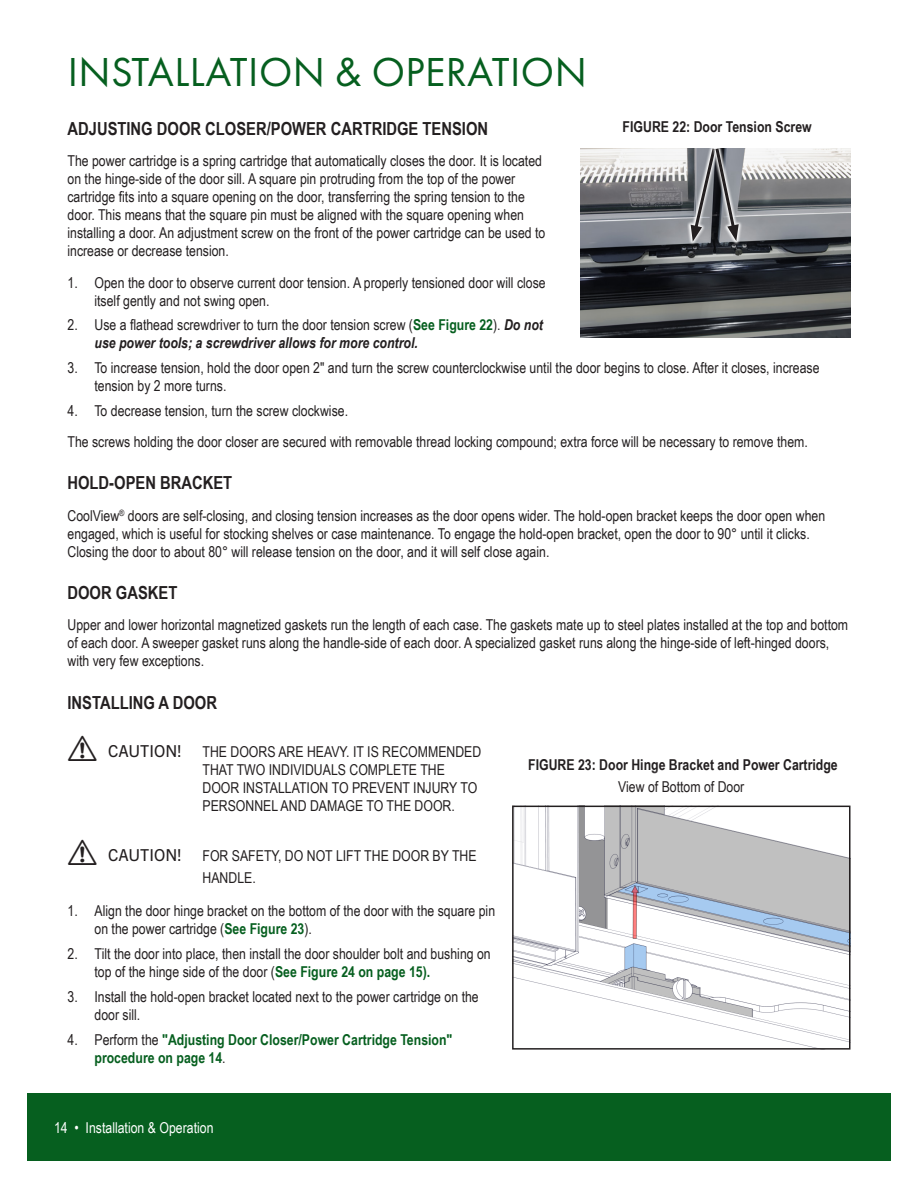
<style>
.page{position:relative;width:918px;height:1188px;background:#fff}
.page>*{position:absolute;margin:0;border:0;box-sizing:border-box;transform-origin:0 0}
.t1{font:42px "Futura PT";color:#065f1f}
.Page_Subsection_Title{font:700 18px "Arial Narrow";color:#231f20}
.Body{font:15px/18px "Arial Narrow";color:#231f20}
.Hazard_Text_-_1st_Paragraph{font:15px/18px "Arial Narrow";color:#231f20}
.t2{font:700 15px/18px "Arial Narrow";color:#065f1f}
.t3{font:700 15px "Arial Narrow";color:#231f20}
.t4{font:15px "Arial Narrow";color:#fff}
.s1{font-weight:700;color:#065f1f}
.s2{font-weight:700;font-style:italic}
.s3{font-family:"Hazard";font-size:36px}
.s4{font-family:"Trade Gothic Next LT Pro";font-size:16.5px}
.s5{font-weight:400;color:#231f20}
</style>
<div class="page">
<div style="left:27px;top:1094px;width:864px;height:67px;background:#065f1f"></div>
<img style="left:580px;top:148px;width:270px;height:190px">
<svg style="left:687px;top:148px;width:25px;height:97px"></svg>
<svg style="left:712px;top:148px;width:31px;height:97px"></svg>
<svg style="left:691px;top:148px;width:48px;height:94px;background:#7a7c81"></svg>
<img style="left:515px;top:809px;width:332px;height:238px">
<div style="left:512px;top:806px;width:338px;height:244px;border:2px solid #231f20"></div>
<h1 class="t1" style="left:68px;top:47px;width:34px">INSTALLATION</h1>
<h1 class="t1" style="left:335px;top:47px;width:114px">&amp; OPERATION</h1>
<p class="Page_Subsection_Title" style="left:68px;top:115px;width:422px">ADJUSTING DOOR CLOSER/POWER CARTRIDGE TENSION</p>
<p class="Body" style="left:68px;top:151px;width:479px">The power cartridge is a spring cartridge that automatically closes the door. It is located on the hinge-side of the door sill. A square pin protruding from the top of the power cartridge fits into a square opening on the door, transferring the spring tension to the door. This means that the square pin must be aligned with the square opening when installing a door. An adjustment screw on the front of the power cartridge can be used to increase or decrease tension.</p>
<p class="Body" style="left:94px;top:273px;width:453px;text-indent:-27px">1. Open the door to observe current door tension. A properly tensioned door will close itself gently and not swing open.</p>
<p class="Body" style="left:94px;top:316px;width:450px;text-indent:-27px">2. Use a flathead screwdriver to turn the door tension screw (<span class="s1">See Figure 22</span>). <span class="s2">Do not use power tools; a screwdriver allows for more control.</span></p>
<p class="Body" style="left:94px;top:358px;width:727px;text-indent:-27px">3. To increase tension, hold the door open 2" and turn the screw counterclockwise until the door begins to close. After it closes, increase tension by 2 more turns.</p>
<p class="Body" style="left:68px;top:401px;width:282px">4. To decrease tension, turn the screw clockwise.</p>
<p class="Body" style="left:68px;top:433px;width:742px">The screws holding the door closer are secured with removable thread locking compound; extra force will be necessary to remove them.</p>
<p class="Page_Subsection_Title" style="left:68px;top:469px;width:166px">HOLD-OPEN BRACKET</p>
<p class="Body" style="left:68px;top:506px;width:759px">CoolView<sup>®</sup> doors are self-closing, and closing tension increases as the door opens wider. The hold-open bracket keeps the door open when engaged, which is useful for stocking shelves or case maintenance. To engage the hold-open bracket, open the door to 90° until it clicks.<br>Closing the door to about 80° will release tension on the door, and it will self close again.</p>
<p class="Page_Subsection_Title" style="left:68px;top:579px;width:111px">DOOR GASKET</p>
<p class="Body" style="left:68px;top:615px;width:782px">Upper and lower horizontal magnetized gaskets run the length of each case. The gaskets mate up to steel plates installed at the top and bottom of each door. A sweeper gasket runs along the handle-side of each door. A specialized gasket runs along the hinge-side of left-hinged doors, with very few exceptions.</p>
<p class="Page_Subsection_Title" style="left:68px;top:689px;width:151px">INSTALLING A DOOR</p>
<p class="Hazard_Text_-_1st_Paragraph" style="left:202px;top:742px;width:280px;text-indent:-135px"><span class="s3">!</span> <span class="s4">CAUTION!</span> THE DOORS ARE HEAVY. IT IS RECOMMENDED THAT TWO INDIVIDUALS COMPLETE THE DOOR INSTALLATION TO PREVENT INJURY TO PERSONN EL AN D DAMAGE TO THE DOOR.</p>
<p class="Hazard_Text_-_1st_Paragraph" style="left:202px;top:844px;width:276px;line-height:21.6px;text-indent:-135px"><span class="s3">!</span> <span class="s4">CAUTION!</span> FOR SAFETY, DO NOT LIFT THE DOOR BY THE<br>HANDLE.</p>
<p class="Body" style="left:94px;top:901px;width:402px;text-indent:-27px">1. Align the door hinge bracket on the bottom of the door with the square pin on the power cartridge (<span class="s1">See Figure 23</span>).</p>
<p class="Body" style="left:94px;top:944px;width:398px;text-indent:-27px">2. Tilt the door into place, then install the door shoulder bolt and bushing on top of the hinge side of the door (<span class="s1">See Figure 24 on page 15).</span></p>
<p class="Body" style="left:94px;top:987px;width:386px;text-indent:-27px">3. Install the hold-open bracket located next to the power cartridge on the door sill.</p>
<p class="t2" style="left:94px;top:1029px;width:359px;text-indent:-27px"><span class="s5">4. Perform the</span> "Adjusting Door Closer/Power Cartridge Tension" procedure on page 14<span class="s5">.</span></p>
<p class="t3" style="left:623px;top:116px;width:17px">Figure</p>
<p class="t3" style="left:673px;top:116px;width:141px">22: Door Tension Screw</p>
<p class="t3" style="left:528px;top:754px;width:17px">Figure</p>
<p class="t3" style="left:578px;top:754px;width:261px">23: Door Hinge Bracket and Power Cartridge</p>
<p class="Body" style="left:618px;top:777px;width:128px">View of Bottom of Door</p>
<p class="t4" style="left:54px;top:1116px;width:161px">14 • Installation &amp; Operation</p>
</div>
